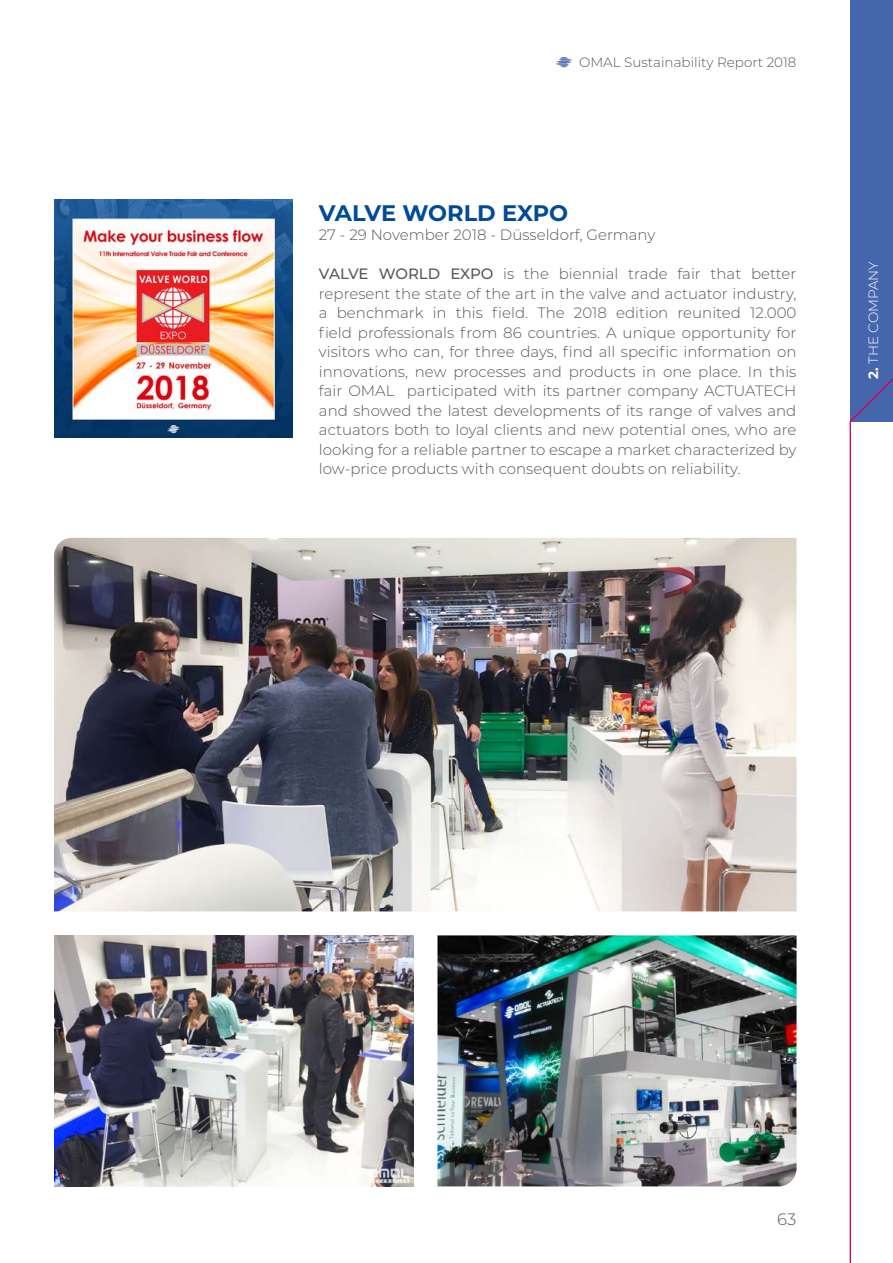
<style>
.page{position:relative;width:893px;height:1263px;background:#fff}
.page>*{position:absolute;margin:0;border:0;box-sizing:border-box;transform-origin:0 0}
.t1{font:700 22.5px "Montserrat";letter-spacing:-.005em;color:#004b97}
.t2{font:300 16.5px "Montserrat";color:#585856}
.t3{font:300 15px/19.5px "Montserrat";color:#585856;text-align:justify}
.t4{font:300 13.5px "Montserrat";color:#575756}
.t5{font:300 13.5px "Montserrat";color:#fff}
.s1{font-weight:500}
.s2{font-weight:700}
</style>
<div class="page">
<img style="left:54px;top:199px;width:238px;height:239px">
<img style="left:54px;top:538px;width:743px;height:373px">
<img style="left:54px;top:935px;width:359px;height:251px">
<img style="left:437px;top:935px;width:360px;height:251px">
<div style="left:850px;top:0;width:43px;height:421px;background:#4565ad"></div>
<img style="left:556px;top:57px;width:16px;height:10px">
<svg style="left:850px;top:378px;width:43px;height:885px"></svg>
<p class="t4" style="left:579px;top:53px;width:219px">OMAL Sustainability Report 2018</p>
<h1 class="t1" style="left:319px;top:197px;width:251px">VALVE WORLD EXPO</h1>
<p class="t3" style="left:319px;top:225px;width:338px">27 - 29 November 2018 - Düsseldorf, Germany</p>
<p class="t3" style="left:319px;top:264px;width:479px"><span class="s1">VALVE WORLD EXPO</span> is the biennial trade fair that better represent the state of the art in the valve and actuator industry, a benchmark in this field. The 2018 edition reunited 12.000 field professionals from 86 countries. A unique opportunity for visitors who can, for three days, find all specific information on innovations, new processes and products in one place. In this fair OMAL participated with its partner company ACTUATECH and showed the latest developments of its range of valves and actuators both to loyal clients and new potential ones, who are looking for a reliable partner to escape a market characterized by low-price products with consequent doubts on reliability.</p>
<p class="t5" style="left:864px;top:379px;width:119px;rotate:-90deg"><span class="s2">2.</span> THE COMPANY</p>
<p class="t2" style="left:777px;top:1208px;width:21px">63</p>
</div>
